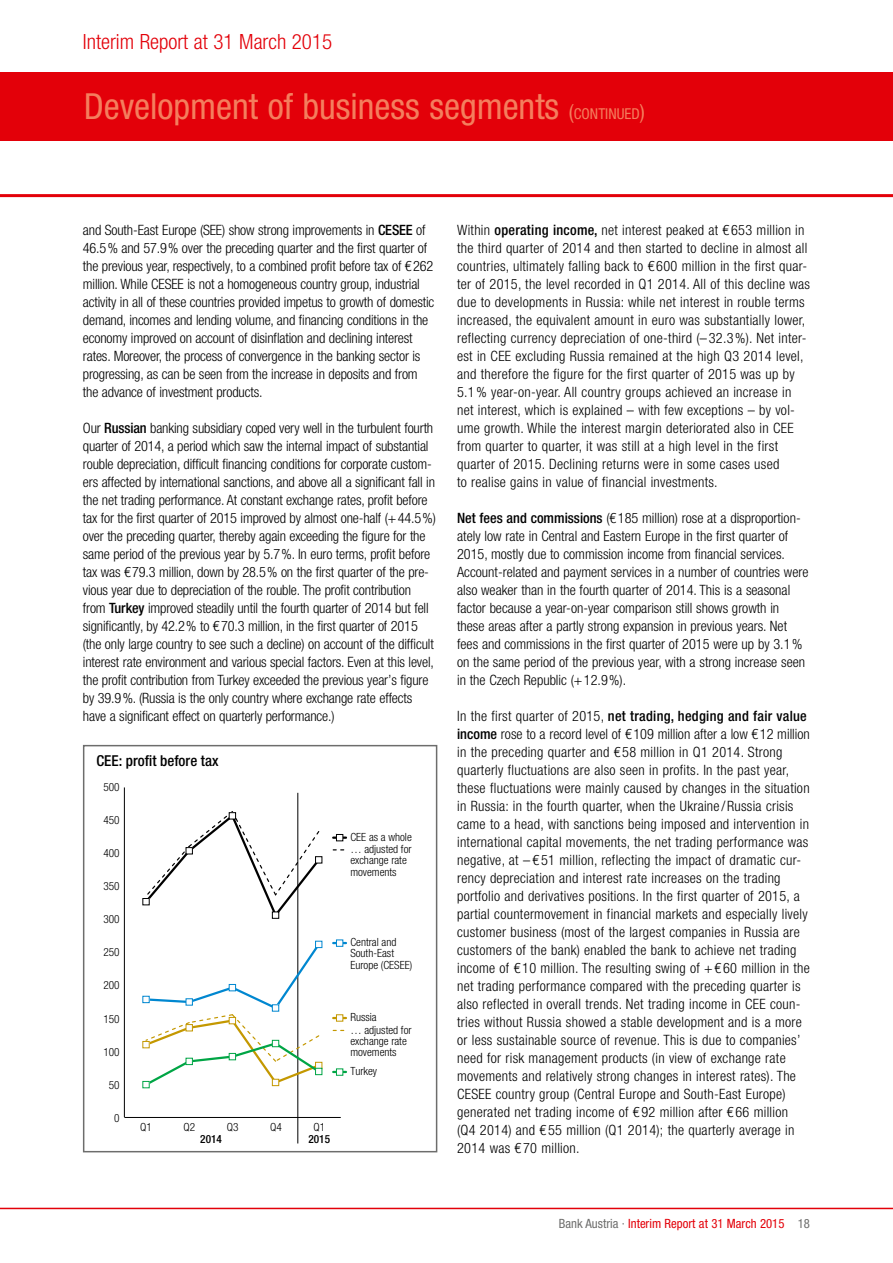
<style>
.page{position:relative;width:893px;height:1263px;background:#fff}
.page>*{position:absolute;margin:0;border:0;box-sizing:border-box;transform-origin:0 0}
.t1{font:condensed 36px "Helvetica Neue LT Pro";color:#f47e5d}
.t2{font:300 condensed 21px "Helvetica Neue LT Pro";color:#e30009}
.t3{font:500 condensed 15px "Helvetica Neue LT Pro";color:#000}
.t4{font:300 condensed 14.25px/18px "Helvetica Neue LT Pro";letter-spacing:.02em;color:#000}
.t5{font:300 condensed 14.25px/18px "Helvetica Neue LT Pro";color:#000}
.t6{font:condensed 12.75px "Helvetica Neue LT Pro";color:#e30009}
.t7{font:300 condensed 11.25px/11.6px "Helvetica Neue LT Pro";color:#000}
.t8{font:500 condensed 11.25px "Helvetica Neue LT Pro";color:#000}
.s1{font-size:21px}
.s2{font-size:15px}
.s3{font-weight:500}
.s4{color:#6d6d6c}
</style>
<div class="page">
<hr style="left:0;top:1208px;width:893px;height:1px;background:#e30009">
<div style="left:0;top:72px;width:893px;height:68px;background:#e30009"></div>
<hr style="left:0;top:194px;width:893px;height:3px;background:#e30009">
<hr style="left:124px;top:1117px;width:217px;height:1px;background:#000">
<hr style="left:124px;top:787px;width:1px;height:330px;background:#000">
<hr style="left:298px;top:793px;width:1px;height:350px;background:#000">
<svg style="left:333px;top:836px;width:13px;height:3px"></svg>
<div style="left:336px;top:834px;width:7px;height:7px;background:#fff"></div>
<div style="left:336px;top:834px;width:7px;height:7px;border:1px solid #000"></div>
<svg style="left:333px;top:942px;width:13px;height:2px"></svg>
<div style="left:336px;top:940px;width:7px;height:6px;background:#fdfdfe"></div>
<div style="left:336px;top:939px;width:7px;height:8px;border:1px solid #0087d0"></div>
<svg style="left:333px;top:1017px;width:13px;height:2px"></svg>
<div style="left:336px;top:1015px;width:7px;height:6px;background:#fdfdfe"></div>
<div style="left:336px;top:1014px;width:7px;height:7px;border:1px solid #c49800"></div>
<svg style="left:333px;top:1071px;width:13px;height:2px"></svg>
<div style="left:336px;top:1069px;width:7px;height:6px;background:#fdfdfe"></div>
<div style="left:336px;top:1068px;width:7px;height:8px;border:1px solid #00a545"></div>
<div style="left:272px;top:911px;width:7px;height:8px;border:1px solid #000"></div>
<svg style="left:143px;top:810px;width:179px;height:108px"></svg>
<div style="left:315px;top:856px;width:7px;height:7px;border:1px solid #000"></div>
<svg style="left:143px;top:941px;width:179px;height:147px"></svg>
<div style="left:186px;top:1058px;width:7px;height:7px;border:1px solid #00a545"></div>
<div style="left:229px;top:1053px;width:7px;height:7px;background:#fdfdfe"></div>
<div style="left:229px;top:1053px;width:7px;height:7px;border:1px solid #00a545"></div>
<div style="left:272px;top:1040px;width:7px;height:7px;background:#fdfdfe"></div>
<div style="left:272px;top:1040px;width:7px;height:7px;border:1px solid #00a545"></div>
<div style="left:316px;top:1068px;width:6px;height:7px;background:#fdfdfe"></div>
<div style="left:315px;top:1068px;width:7px;height:7px;border:1px solid #00a545"></div>
<div style="left:83px;top:745px;width:354px;height:407px;border:2px solid #6d6d6c"></div>
<h2 class="t2" style="left:83px;top:30px;width:251px">Interim Report at 31 March 2015</h2>
<h1 class="t1" style="left:84px;top:85px;width:563px">Development of business segments <span class="s1">(</span><span class="s2">CONTINUED</span><span class="s1">)</span></h1>
<p class="t5" style="left:83px;top:221px;width:353px">and South-East Europe (SEE) show strong improvements in <span class="s3">CESEE</span> of 46.5% and 57.9% over the preceding quarter and the first quarter of the previous year, respectively, to a combined profit before tax of €262 million. While CESEE is not a homogeneous country group, industrial activity in all of these countries provided impetus to growth of domestic demand, incomes and lending volume, and financing conditions in the economy improved on account of disinflation and declining interest rates. Moreover, the process of convergence in the banking sector is progressing, as can be seen from the increase in deposits and from the advance of investment products.</p>
<p class="t5" style="left:83px;top:419px;width:354px">Our <span class="s3">Russian</span> banking subsidiary coped very well in the turbulent fourth quarter of 2014, a period which saw the internal impact of substantial rouble depreciation, difficult financing conditions for corporate custom&shy;ers affected by international sanctions, and above all a significant fall in the net trading performance. At constant exchange rates, profit before tax for the first quarter of 2015 improved by almost one-half (+44.5%) over the preceding quarter, thereby again exceeding the figure for the same period of the previous year by 5.7%. In euro terms, profit before tax was €79.3 million, down by 28.5% on the first quarter of the pre&shy;vious year due to depreciation of the rouble. The profit contribution from <span class="s3">Turkey</span> improved steadily until the fourth quarter of 2014 but fell significantly, by 42.2% to €70.3 million, in the first quarter of 2015 (the only large country to see such a decline) on account of the difficult interest rate environment and various special factors. Even at this level, the profit contribution from Turkey exceeded the previous year’s figure by 39.9%. (Russia is the only country where exchange rate effects have a significant effect on quarterly performance.)</p>
<p class="t3" style="left:96px;top:752px;width:123px">CEE: profit before tax</p>
<p class="t7" style="left:103px;top:781px;width:18px">500</p>
<p class="t7" style="left:103px;top:814px;width:18px">450</p>
<p class="t7" style="left:103px;top:847px;width:18px">400</p>
<p class="t7" style="left:103px;top:881px;width:18px">350</p>
<p class="t7" style="left:103px;top:914px;width:18px">300</p>
<p class="t7" style="left:103px;top:947px;width:18px">250</p>
<p class="t7" style="left:103px;top:980px;width:18px">200</p>
<p class="t7" style="left:103px;top:1013px;width:18px">150</p>
<p class="t7" style="left:103px;top:1046px;width:18px">100</p>
<p class="t7" style="left:109px;top:1079px;width:12px">50</p>
<p class="t7" style="left:114px;top:1112px;width:7px">0</p>
<p class="t7" style="left:350px;top:831px;width:63px">CEE as a whole … adjusted for exchange rate movements</p>
<p class="t7" style="left:140px;top:1121px;width:13px">Q1</p>
<p class="t7" style="left:184px;top:1121px;width:13px">Q2</p>
<p class="t7" style="left:227px;top:1121px;width:13px">Q3</p>
<p class="t7" style="left:270px;top:1121px;width:13px">Q4</p>
<p class="t7" style="left:313px;top:1121px;width:13px">Q1</p>
<p class="t8" style="left:200px;top:1132px;width:23px">2014</p>
<p class="t8" style="left:308px;top:1132px;width:23px">2015</p>
<p class="t7" style="left:350px;top:936px;width:63px">Central and<br>South-East<br>Europe (CESEE)</p>
<p class="t7" style="left:350px;top:1011px;width:63px;line-height:12.5px">Russia<br>… adjusted for</p>
<p class="t7" style="left:350px;top:1035px;width:58px">exchange rate movements</p>
<p class="t7" style="left:350px;top:1065px;width:28px">Turkey</p>
<p class="t4" style="left:457px;top:221px;width:354px">Within <span class="s3">operating income,</span> net interest peaked at €653 million in the third quarter of 2014 and then started to decline in almost all countries, ultimately falling back to €600 million in the first quar&shy;ter of 2015, the level recorded in Q1 2014. All of this decline was due to developments in Russia: while net interest in rouble terms increased, the equivalent amount in euro was substantially lower, reflecting currency depreciation of one-third (–32.3%). Net inter&shy;est in CEE excluding Russia remained at the high Q3 2014 level, and therefore the figure for the first quarter of 2015 was up by 5.1% year-on-year. All country groups achieved an increase in net interest, which is explained – with few exceptions – by vol&shy;ume growth. While the interest margin deteriorated also in CEE from quarter to quarter, it was still at a high level in the first quarter of 2015. Declining returns were in some cases used<br>to realise gains in value of financial investments.</p>
<p class="t5" style="left:457px;top:509px;width:353px"><span class="s3">Net fees and commissions</span> (€185 million) rose at a disproportion&shy;ately low rate in Central and Eastern Europe in the first quarter of 2015, mostly due to commission income from financial services.<br>Account-related and payment services in a number of countries were also weaker than in the fourth quarter of 2014. This is a seasonal factor because a year-on-year comparison still shows growth in these areas after a partly strong expansion in previous years. Net fees and commissions in the first quarter of 2015 were up by 3.1% on the same period of the previous year, with a strong increase seen in the Czech Republic (+12.9%).</p>
<p class="t4" style="left:457px;top:707px;width:354px">In the first quarter of 2015, <span class="s3">net trading, hedging and fair value income</span> rose to a record level of €109 million after a low €12 million in the preceding quarter and €58 million in Q1 2014. Strong quarterly fluctuations are also seen in profits. In the past year, these fluctuations were mainly caused by changes in the situation in Russia: in the fourth quarter, when the Ukraine/Russia crisis came to a head, with sanctions being imposed and intervention in international capital movements, the net trading performance was negative, at – €51 million, reflecting the impact of dramatic cur&shy;rency depreciation and interest rate increases on the trading portfolio and derivatives positions. In the first quarter of 2015, a partial countermovement in financial markets and especially lively customer business (most of the largest companies in Russia are customers of the bank) enabled the bank to achieve net trading income of €10 million. The resulting swing of +€60 million in the net trading performance compared with the preceding quarter is also reflected in overall trends. Net trading income in CEE coun&shy;tries without Russia showed a stable development and is a more or less sustainable source of revenue. This is due to companies’ need for risk management products (in view of exchange rate movements and relatively strong changes in interest rates). The CESEE country group (Central Europe and South-East Europe) generated net trading income of €92 million after €66 million (Q4 2014) and €55 million (Q1 2014); the quarterly average in 2014 was €70 million.</p>
<p class="t6" style="left:559px;top:1216px;width:253px"><span class="s4">Bank Austria ·</span> Interim Report at 31 March 2015 <span class="s4">18</span></p>
</div>
